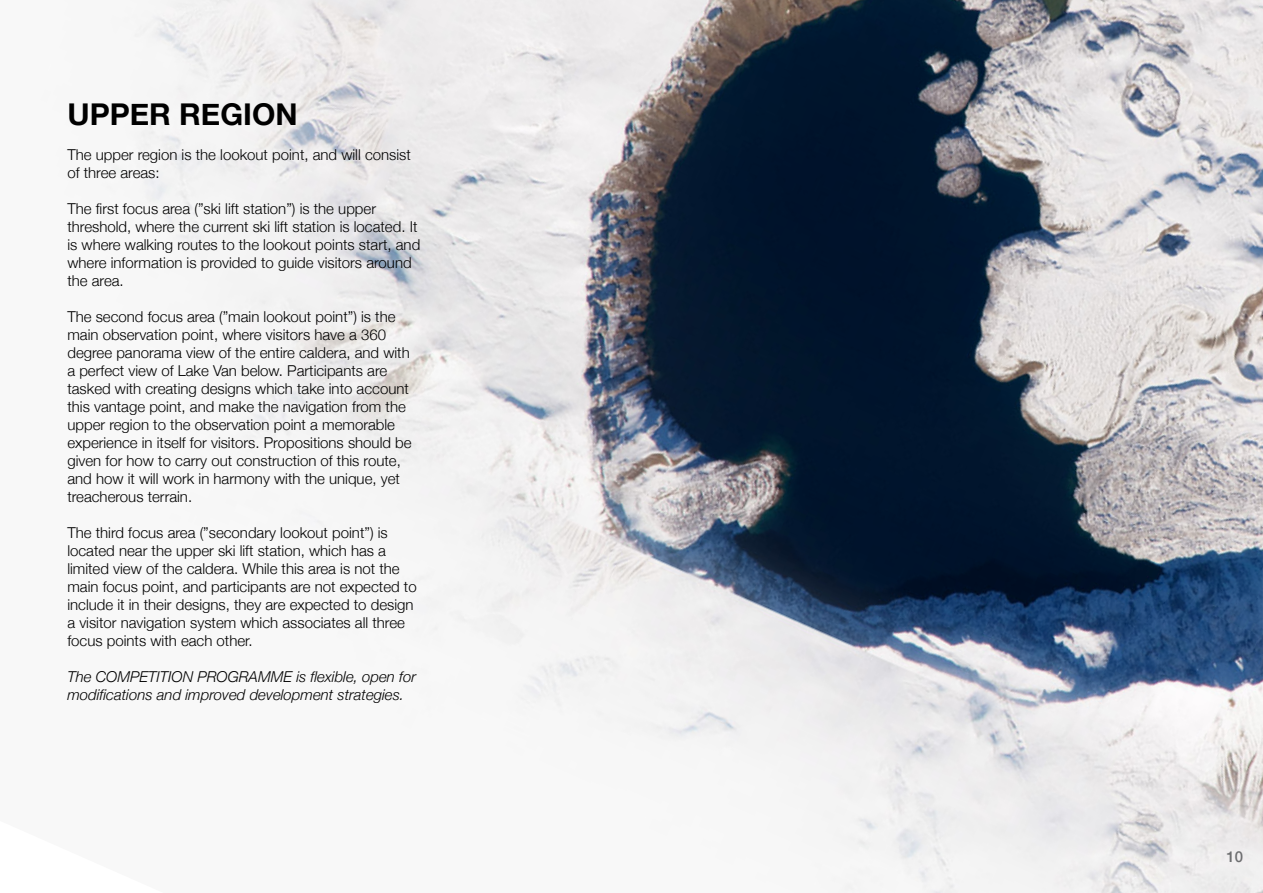
<style>
.page{position:relative;width:1263px;height:893px;background:#fff}
.page>*{position:absolute;margin:0;border:0;box-sizing:border-box;transform-origin:0 0}
.t1{font:700 30px "Helvetica Neue";color:#000}
.t2{font:300 15px/18px "Helvetica Neue";color:#000}
.t3{font:italic 300 15px/18px "Helvetica Neue";color:#000}
.t4{font:500 15px "Helvetica Neue";color:#6d6e70}
</style>
<div class="page">
<img style="left:94px;top:0;width:1169px;height:893px">
<h1 class="t1" style="left:68px;top:91px;width:231px">UPPER REGION</h1>
<p class="t2" style="left:67px;top:144px;width:345px">The upper region is the lookout point, and will consist of three areas:</p>
<p class="t2" style="left:67px;top:198px;width:354px">The first focus area (”ski lift station”) is the upper threshold, where the current ski lift station is located. It is where walking routes to the lookout points start, and where information is provided to guide visitors around the area.</p>
<p class="t2" style="left:67px;top:306px;width:346px">The second focus area (”main lookout point”) is the main observation point, where visitors have a 360 degree panorama view of the entire caldera, and with a perfect view of Lake Van below. Participants are tasked with creating designs which take into account this vantage point, and make the navigation from the upper region to the observation point a memorable experience in itself for visitors. Propositions should be given for how to carry out construction of this route, and how it will work in harmony with the unique, yet treacherous terrain.</p>
<p class="t2" style="left:67px;top:522px;width:351px">The third focus area (”secondary lookout point”) is located near the upper ski lift station, which has a limited view of the caldera. While this area is not the main focus point, and participants are not expected to include it in their designs, they are expected to design a visitor navigation system which associates all three focus points with each other.</p>
<p class="t3" style="left:67px;top:666px;width:350px">The COMPETITION PROGRAMME is flexible, open for modifications and improved development strategies.</p>
<p class="t4" style="left:1226px;top:845px;width:18px">10</p>
</div>
